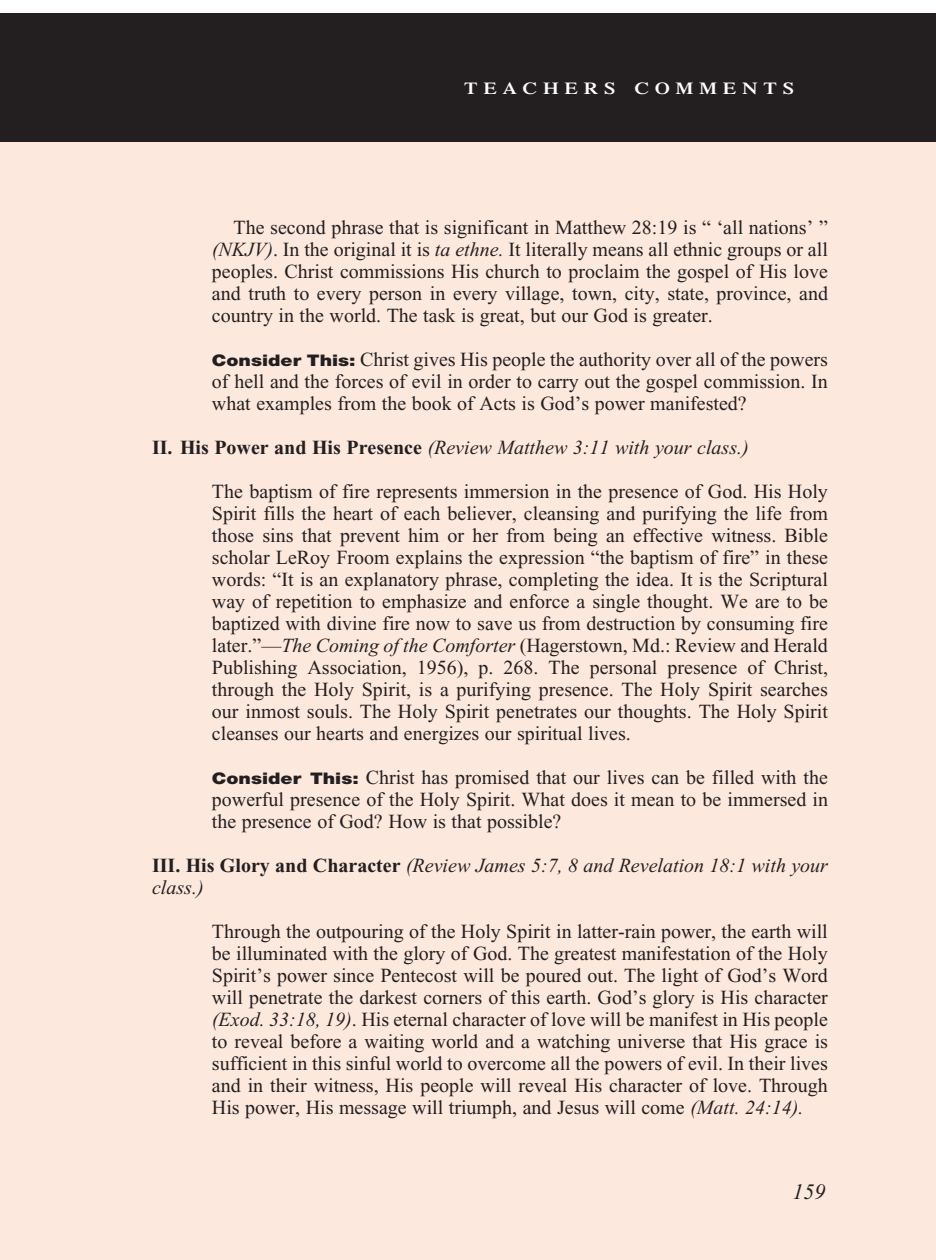
<style>
.page{position:relative;width:936px;height:1260px;background:#fff}
.page>*{position:absolute;margin:0;border:0;box-sizing:border-box;transform-origin:0 0}
.t1{font:italic 22px "Times New Roman";color:#231f20}
.Objectives_Body_Text{font:20px/22px "Times New Roman";color:#231f20;text-align:justify}
.First_Line_Space_Tea{font:20px/22px "Times New Roman";color:#231f20;text-align:justify}
.Roman_Numeral_Sub_He{font:italic 20px/22px "Times New Roman";color:#231f20}
.t2{font:600 16.8px "Times";letter-spacing:.285em;color:#fff;scale:1.2 1}
.s1{font-style:italic}
.s2{font-family:"Helvetica Neue";font-weight:900;font-size:16px}
.s3{font-weight:700;font-style:normal}
</style>
<div class="page">
<div style="left:0;top:134px;width:936px;height:1126px;background:#fde8dd"></div>
<div style="left:0;top:13px;width:936px;height:128px;background:#231f20"></div>
<p class="t2" style="left:464px;top:79px;width:276px">TEACHERS COMMENTS</p>
<p class="Objectives_Body_Text" style="left:212px;top:216px;width:618px;text-indent:22px">The second phrase that is significant in Matthew 28:19 is “ ‘all nations’ ” <span class="s1">(NKJV)</span>. In the original it is <span class="s1">ta ethne.</span> It literally means all ethnic groups or all peoples. Christ commissions His church to proclaim the gospel of His love and truth to every person in every village, town, city, state, province, and country in the world. The task is great, but our God is greater.</p>
<p class="First_Line_Space_Tea" style="left:212px;top:348px;width:618px"><span class="s2">Consider This:</span> Christ gives His people the authority over all of the powers of hell and the forces of evil in order to carry out the gospel commission. In what examples from the book of Acts is God’s power manifested?</p>
<p class="Roman_Numeral_Sub_He" style="left:152px;top:436px;width:598px"><span class="s3">II. His Power and His Presence</span> (Review Matthew 3:11 with your class.)</p>
<p class="Objectives_Body_Text" style="left:212px;top:480px;width:618px">The baptism of fire represents immersion in the presence of God. His Holy Spirit fills the heart of each believer, cleansing and purifying the life from those sins that prevent him or her from being an effective witness. Bible scholar LeRoy Froom explains the expression “the baptism of fire” in these words: “It is an explanatory phrase, completing the idea. It is the Scriptural way of repetition to emphasize and enforce a single thought. We are to be baptized with divine fire now to save us from destruction by consuming fire later.”—<span class="s1">The Coming of the Comforter</span> (Hagerstown, Md.: Review and Herald Publishing Association, 1956), p. 268. The personal presence of Christ, through the Holy Spirit, is a purifying presence. The Holy Spirit searches our inmost souls. The Holy Spirit penetrates our thoughts. The Holy Spirit cleanses our hearts and energizes our spiritual lives.</p>
<p class="First_Line_Space_Tea" style="left:212px;top:766px;width:618px"><span class="s2">Consider This:</span> Christ has promised that our lives can be filled with the powerful presence of the Holy Spirit. What does it mean to be immersed in the presence of God? How is that possible?</p>
<p class="Roman_Numeral_Sub_He" style="left:152px;top:854px;width:677px"><span class="s3">III. His Glory and Character</span> (Review James 5:7, 8 and Revelation 18:1 with your class.)</p>
<p class="Objectives_Body_Text" style="left:212px;top:920px;width:618px">Through the outpouring of the Holy Spirit in latter-rain power, the earth will be illuminated with the glory of God. The greatest manifestation of the Holy Spirit’s power since Pentecost will be poured out. The light of God’s Word will penetrate the darkest corners of this earth. God’s glory is His character <span class="s1">(Exod. 33:18, 19)</span>. His eternal character of love will be manifest in His people to reveal before a waiting world and a watching universe that His grace is sufficient in this sinful world to overcome all the powers of evil. In their lives and in their witness, His people will reveal His character of love. Through His power, His message will triumph, and Jesus will come <span class="s1">(Matt. 24:14).</span></p>
<p class="t1" style="left:792px;top:1180px;width:34px">159</p>
</div>
